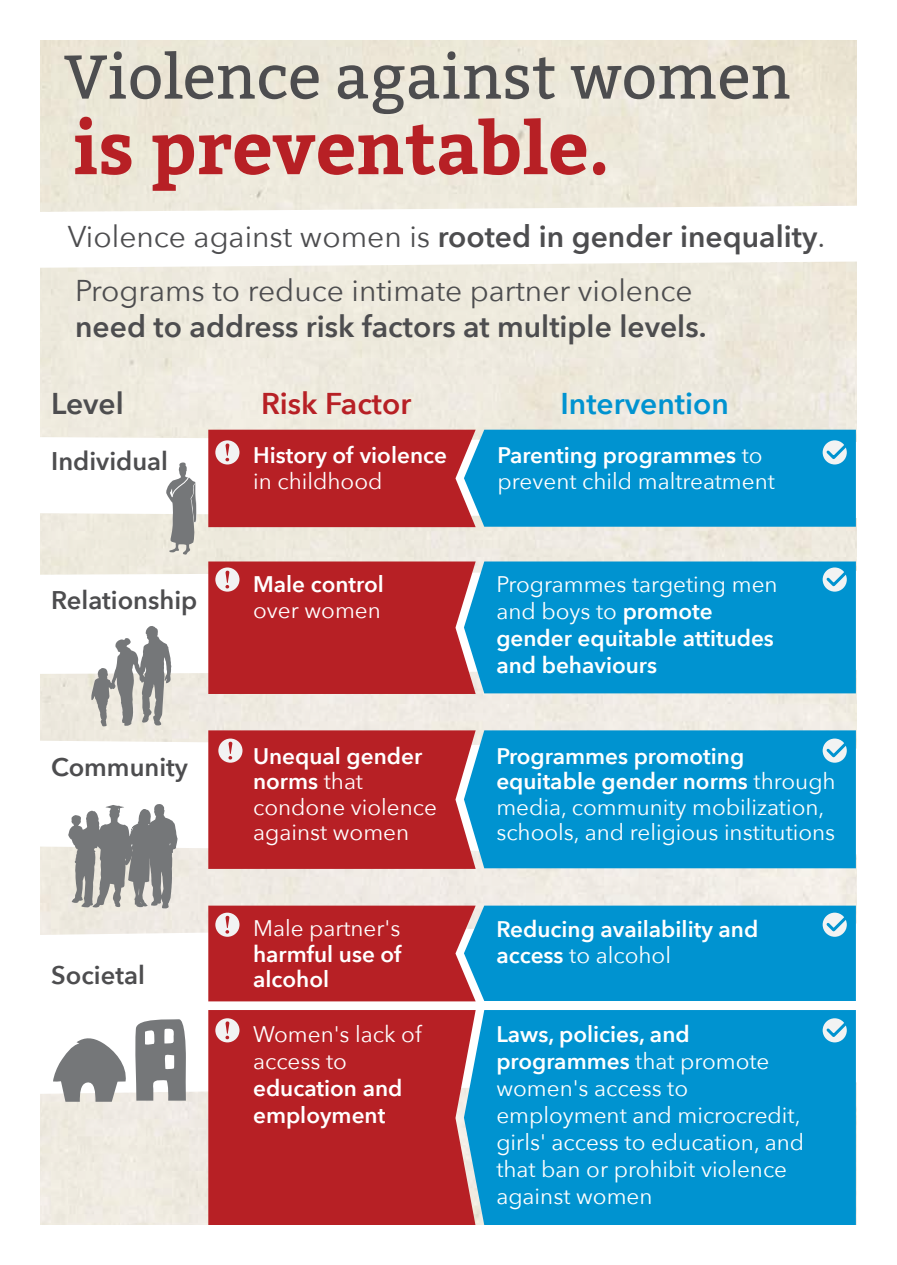
<style>
.page{position:relative;width:897px;height:1265px;background:#fff}
.page>*{position:absolute;margin:0;border:0;box-sizing:border-box;transform-origin:0 0}
.t1{font:700 72.3px "Bitter";color:#b72025}
.t2{font:61.8px "Bitter";color:#4d4d4f}
.t3{font:30px/54.2px "Avenir Next";color:#4d4d4f}
.t4{font:600 30px "Avenir Next";color:#4d4d4f}
.t5{font:600 30px "Avenir Next";color:#0093d0}
.t6{font:600 30px "Avenir Next";color:#b72025}
.t7{font:600 25.5px "Avenir Next";color:#4d4d4f}
.t8{font:22.5px/25.5px "Avenir Next";color:#fff}
.t9{font:600 22.5px/27px "Avenir Next";color:#fff}
.s1{font-weight:600}
.s2{font-weight:400}
</style>
<div class="page">
<img style="left:40px;top:40px;width:816px;height:1185px">
<svg style="left:40px;top:206px;width:816px;height:62px"></svg>
<svg style="left:40px;top:437px;width:816px;height:81px"></svg>
<svg style="left:40px;top:570px;width:816px;height:104px"></svg>
<div style="left:475px;top:561px;width:380px;height:132px;background:#0093d0"></div>
<svg style="left:40px;top:740px;width:816px;height:114px"></svg>
<svg style="left:40px;top:923px;width:816px;height:171px"></svg>
<div style="left:475px;top:730px;width:380px;height:138px;background:#0093d0"></div>
<svg style="left:166px;top:461px;width:31px;height:93px"></svg>
<div style="left:475px;top:1010px;width:380px;height:215px;background:#0093d0"></div>
<div style="left:208px;top:1010px;width:267px;height:215px;background:#b72025"></div>
<svg style="left:91px;top:625px;width:80px;height:101px"></svg>
<svg style="left:68px;top:804px;width:109px;height:104px"></svg>
<div style="left:208px;top:561px;width:267px;height:133px;background:#b72025"></div>
<svg style="left:208px;top:730px;width:267px;height:139px"></svg>
<div style="left:215px;top:1018px;width:24px;height:24px;background:#f2f3f3;border-radius:50%"></div>
<svg style="left:225px;top:1021px;width:4px;height:18px"></svg>
<svg style="left:208px;top:429px;width:647px;height:98px"></svg>
<div style="left:822px;top:567px;width:24px;height:24px;background:#f2f3f3;border-radius:50%"></div>
<svg style="left:823px;top:567px;width:28px;height:22px"></svg>
<div style="left:822px;top:738px;width:24px;height:24px;background:#f2f3f3;border-radius:50%"></div>
<svg style="left:823px;top:738px;width:28px;height:22px"></svg>
<svg style="left:208px;top:905px;width:647px;height:96px"></svg>
<div style="left:822px;top:1018px;width:24px;height:24px;background:#f2f3f3;border-radius:50%"></div>
<svg style="left:823px;top:1017px;width:28px;height:22px"></svg>
<svg style="left:53px;top:1036px;width:75px;height:65px"></svg>
<svg style="left:134px;top:1017px;width:52px;height:83px"></svg>
<h2 class="t2" style="left:64px;top:41px;width:728px">Violence against women</h2>
<h1 class="t1" style="left:73px;top:105px;width:538px">is preventable.</h1>
<h3 class="t3" style="left:68px;top:209px;width:758px">Violence against women is <span class="s1">rooted in gender inequality</span>.<br>Programs to reduce intimate partner violence</h3>
<h3 class="t4" style="left:75px;top:308px;width:632px">need to address risk factors at multiple levels.</h3>
<h3 class="t4" style="left:51px;top:385px;width:74px">Level</h3>
<h3 class="t6" style="left:261px;top:385px;width:152px">Risk Factor</h3>
<h3 class="t5" style="left:560px;top:385px;width:170px">Intervention</h3>
<p class="t7" style="left:51px;top:446px;width:118px">Individual</p>
<p class="t7" style="left:51px;top:584px;width:148px">Relationship</p>
<p class="t7" style="left:51px;top:752px;width:138px">Community</p>
<p class="t7" style="left:51px;top:959px;width:95px">Societal</p>
<p class="t9" style="left:253px;top:441px;width:195px">History of violence</p>
<p class="t8" style="left:253px;top:468px;width:131px">in childhood</p>
<p class="t9" style="left:253px;top:571px;width:132px">Male control</p>
<p class="t8" style="left:253px;top:597px;width:129px">over women</p>
<p class="t8" style="left:497px;top:442px;width:279px"><span class="s1">Parenting programmes</span> to prevent child maltreatment</p>
<p class="t9" style="left:496px;top:571px;width:283px"><span class="s2">Programmes targeting men and boys to</span> promote gender equitable attitudes and behaviours</p>
<p class="t8" style="left:253px;top:743px;width:185px"><span class="s1">Unequal gender norms</span> that condone violence against women</p>
<p class="t8" style="left:496px;top:743px;width:341px"><span class="s1">Programmes promoting equitable gender norms</span> through media, community mobilization, schools, and religious institutions</p>
<p class="t8" style="left:253px;top:915px;width:149px">Male partner's</p>
<p class="t9" style="left:253px;top:941px;width:150px;line-height:25.5px">harmful use of alcohol</p>
<p class="t8" style="left:253px;top:1021px;width:170px;line-height:27px">Women's lack of access to</p>
<p class="t9" style="left:253px;top:1074px;width:151px">education and employment</p>
<p class="t9" style="left:496px;top:916px;width:263px;line-height:25.5px">Reducing availability and access <span class="s2">to alcohol</span></p>
<p class="t8" style="left:496px;top:1021px;width:309px;line-height:27px"><span class="s1">Laws, policies, and programmes</span> that promote women's access to employment and microcredit, girls' access to education, and that ban or prohibit violence against women</p>
</div>
